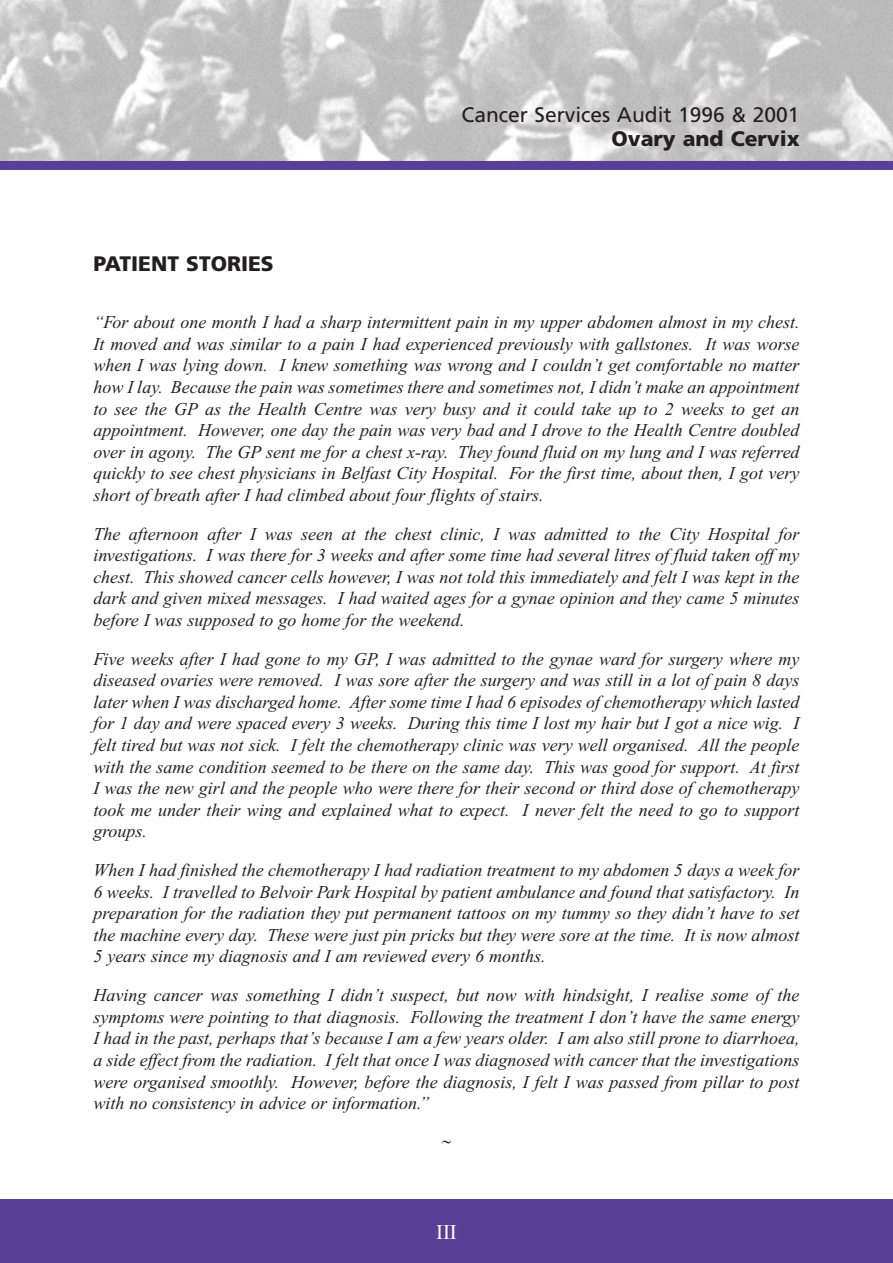
<style>
.page{position:relative;width:893px;height:1263px;background:#fff}
.page>*{position:absolute;margin:0;border:0;box-sizing:border-box;transform-origin:0 0}
.t1{font:21px "Frutiger";color:#231f20}
.t2{font:900 21px "Frutiger";color:#231f20}
.t3{font:21px "Times New Roman";color:#fff}
.t4{font:italic 18px/21.6px "Times New Roman";color:#231f20;text-align:justify}
</style>
<div class="page">
<img style="left:0;top:0;width:892px;height:161px">
<div style="left:0;top:161px;width:892px;height:9px;background:#5a3f99"></div>
<div style="left:0;top:1199px;width:892px;height:64px;background:#5a3f99"></div>
<p class="t2" style="left:93px;top:255px;width:182px">PATIENT STORIES</p>
<p class="t1" style="left:461px;top:107px;width:339px">Cancer Services Audit 1996 &amp; 2001</p>
<p class="t2" style="left:611px;top:131px;width:189px">Ovary and Cervix</p>
<p class="t4" style="left:93px;top:313px;width:707px">“For about one month I had a sharp intermittent pain in my upper abdomen almost in my chest.<br>It moved and was similar to a pain I had experienced previously with gallstones. It was worse when I was lying down. I knew something was wrong and I couldn’t get comfortable no matter how I lay. Because the pain was sometimes there and sometimes not, I didn’t make an appointment to see the GP as the Health Centre was very busy and it could take up to 2 weeks to get an appointment. However, one day the pain was very bad and I drove to the Health Centre doubled over in agony. The GP sent me for a chest x-ray. They found fluid on my lung and I was referred quickly to see chest physicians in Belfast City Hospital. For the first time, about then, I got very short of breath after I had climbed about four flights of stairs.</p>
<p class="t4" style="left:93px;top:525px;width:707px">The afternoon after I was seen at the chest clinic, I was admitted to the City Hospital for investigations. I was there for 3 weeks and after some time had several litres of fluid taken off my chest. This showed cancer cells however, I was not told this immediately and felt I was kept in the dark and given mixed messages. I had waited ages for a gynae opinion and they came 5 minutes before I was supposed to go home for the weekend.</p>
<p class="t4" style="left:93px;top:650px;width:707px">Five weeks after I had gone to my GP, I was admitted to the gynae ward for surgery where my diseased ovaries were removed. I was sore after the surgery and was still in a lot of pain 8 days later when I was discharged home. After some time I had 6 episodes of chemotherapy which lasted for 1 day and were spaced every 3 weeks. During this time I lost my hair but I got a nice wig. I felt tired but was not sick. I felt the chemotherapy clinic was very well organised. All the people with the same condition seemed to be there on the same day. This was good for support. At first I was the new girl and the people who were there for their second or third dose of chemotherapy took me under their wing and explained what to expect. I never felt the need to go to support groups.</p>
<p class="t4" style="left:93px;top:861px;width:707px">When I had finished the chemotherapy I had radiation treatment to my abdomen 5 days a week for 6 weeks. I travelled to Belvoir Park Hospital by patient ambulance and found that satisfactory. In preparation for the radiation they put permanent tattoos on my tummy so they didn’t have to set the machine every day. These were just pin pricks but they were sore at the time. It is now almost 5 years since my diagnosis and I am reviewed every 6 months.</p>
<p class="t4" style="left:93px;top:986px;width:707px">Having cancer was something I didn’t suspect, but now with hindsight, I realise some of the symptoms were pointing to that diagnosis. Following the treatment I don’t have the same energy I had in the past, perhaps that’s because I am a few years older. I am also still prone to diarrhoea, a side effect from the radiation. I felt that once I was diagnosed with cancer that the investigations were organised smoothly. However, before the diagnosis, I felt I was passed from pillar to post with no consistency in advice or information.”</p>
<p class="t4" style="left:441px;top:1133px;width:11px">~</p>
<p class="t3" style="left:436px;top:1224px;width:22px">III</p>
</div>
